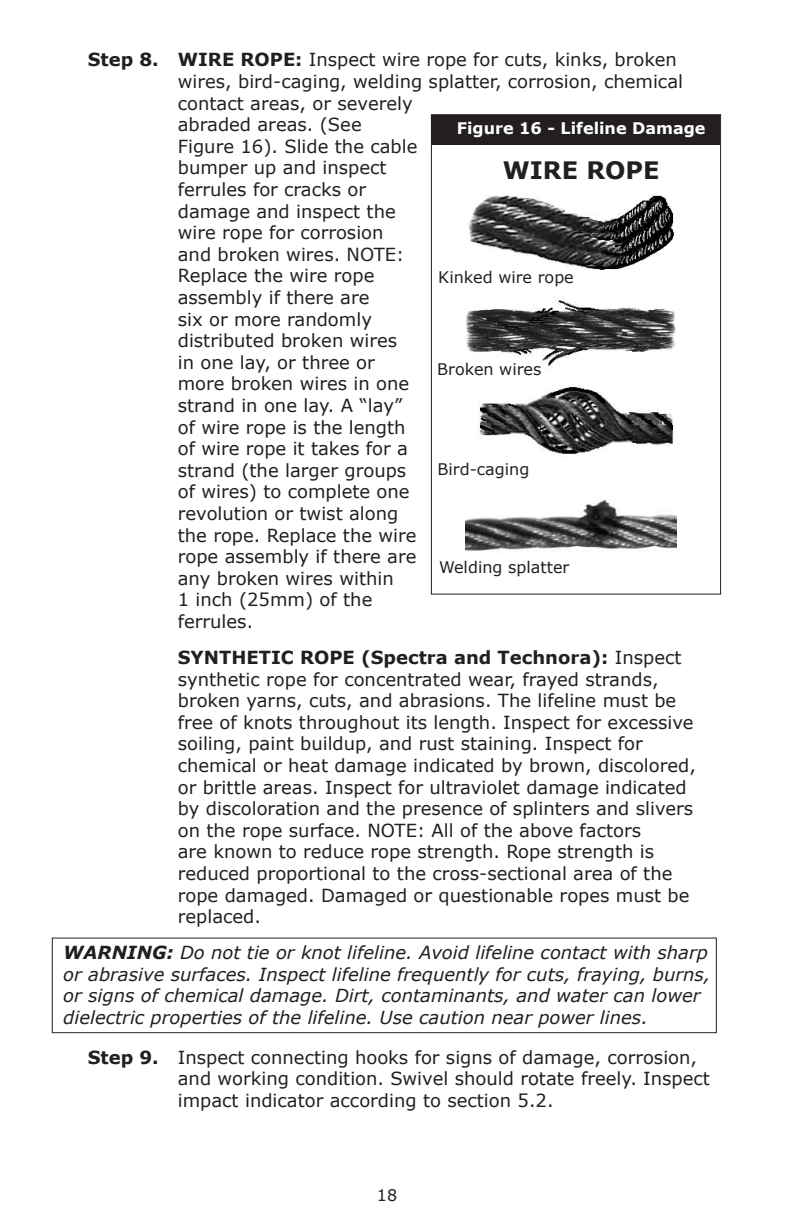
<style>
.page{position:relative;width:792px;height:1224px;background:#fff}
.page>*{position:absolute;margin:0;border:0;box-sizing:border-box;transform-origin:0 0}
.t1{font:700 24px "Verdana";color:#231f20}
.Steps{font:18px/21.6px "Verdana";color:#231f20}
.Warning-Important_te{font:italic 18px/21.6px "Verdana";color:#231f20}
.Warning-Important_te-2{font:italic 700 18px "Verdana";color:#231f20}
.Inside_Figure{font:16px "Verdana";color:#231f20}
.Figure_Caption{font:700 16px "Verdana";color:#fff}
.s1{font-weight:700}
</style>
<div class="page">
<div style="left:52px;top:938px;width:665px;height:95px;border:1px solid #231f20"></div>
<img style="left:465px;top:195px;width:212px;height:356px">
<div style="left:432px;top:115px;width:288px;height:30px;background:#231f20"></div>
<p class="Steps" style="left:178px;top:48px;width:507px;text-indent:-90px"><span class="s1">Step 8. WIRE ROPE:</span> Inspect wire rope for cuts, kinks, broken wires, bird-caging, welding splatter, corrosion, chemical contact areas, or severely<br>abraded areas. (See<br>Figure 16). Slide the cable<br>bumper up and inspect<br>ferrules for cracks or<br>damage and inspect the<br>wire rope for corrosion<br>and broken wires. NOTE:<br>Replace the wire rope<br>assembly if there are<br>six or more randomly<br>distributed broken wires<br>in one lay, or three or<br>more broken wires in one<br>strand in one lay. A “lay”<br>of wire rope is the length<br>of wire rope it takes for a<br>strand (the larger groups<br>of wires) to complete one<br>revolution or twist along<br>the rope. Replace the wire<br>rope assembly if there are<br>any broken wires within<br>1 inch (25mm) of the<br>ferrules.</p>
<p class="Steps" style="left:178px;top:646px;width:520px"><span class="s1">SYNTHETIC ROPE (Spectra and Technora):</span> Inspect synthetic rope for concentrated wear, frayed strands, broken yarns, cuts, and abrasions. The lifeline must be free of knots throughout its length. Inspect for excessive soiling, paint buildup, and rust staining. Inspect for chemical or heat damage indicated by brown, discolored, or brittle areas. Inspect for ultraviolet damage indicated by discoloration and the presence of splinters and slivers on the rope surface. NOTE: All of the above factors<br>are known to reduce rope strength. Rope strength is reduced proportional to the cross-sectional area of the rope damaged. Damaged or questionable ropes must be replaced.</p>
<p class="Warning-Important_te-2" style="left:63px;top:941px;width:37px">WARN</p>
<p class="Figure_Caption" style="left:457px;top:118px;width:250px">Figure 16 - Lifeline Damage</p>
<p class="t1" style="left:503px;top:155px;width:158px">WIRE ROPE</p>
<p class="Inside_Figure" style="left:438px;top:267px;width:137px">Kinked wire rope</p>
<p class="Inside_Figure" style="left:437px;top:359px;width:106px">Broken wires</p>
<p class="Inside_Figure" style="left:438px;top:459px;width:93px">Bird-caging</p>
<p class="Inside_Figure" style="left:439px;top:557px;width:132px">Welding splatter</p>
<p class="Warning-Important_te" style="left:63px;top:941px;width:649px;text-indent:64px"><span class="s1">ING:</span> Do not tie or knot lifeline. Avoid lifeline contact with sharp or abrasive surfaces. Inspect lifeline frequently for cuts, fraying, burns, or signs of chemical damage. Dirt, contaminants, and water can lower dielectric properties of the lifeline. Use caution near power lines.</p>
<p class="Steps" style="left:178px;top:1046px;width:534px;text-indent:-90px"><span class="s1">Step 9.</span> Inspect connecting hooks for signs of damage, corrosion, and working condition. Swivel should rotate freely. Inspect impact indicator according to section 5.2.</p>
<p class="Inside_Figure" style="left:377px;top:1185px;width:22px">18</p>
</div>
